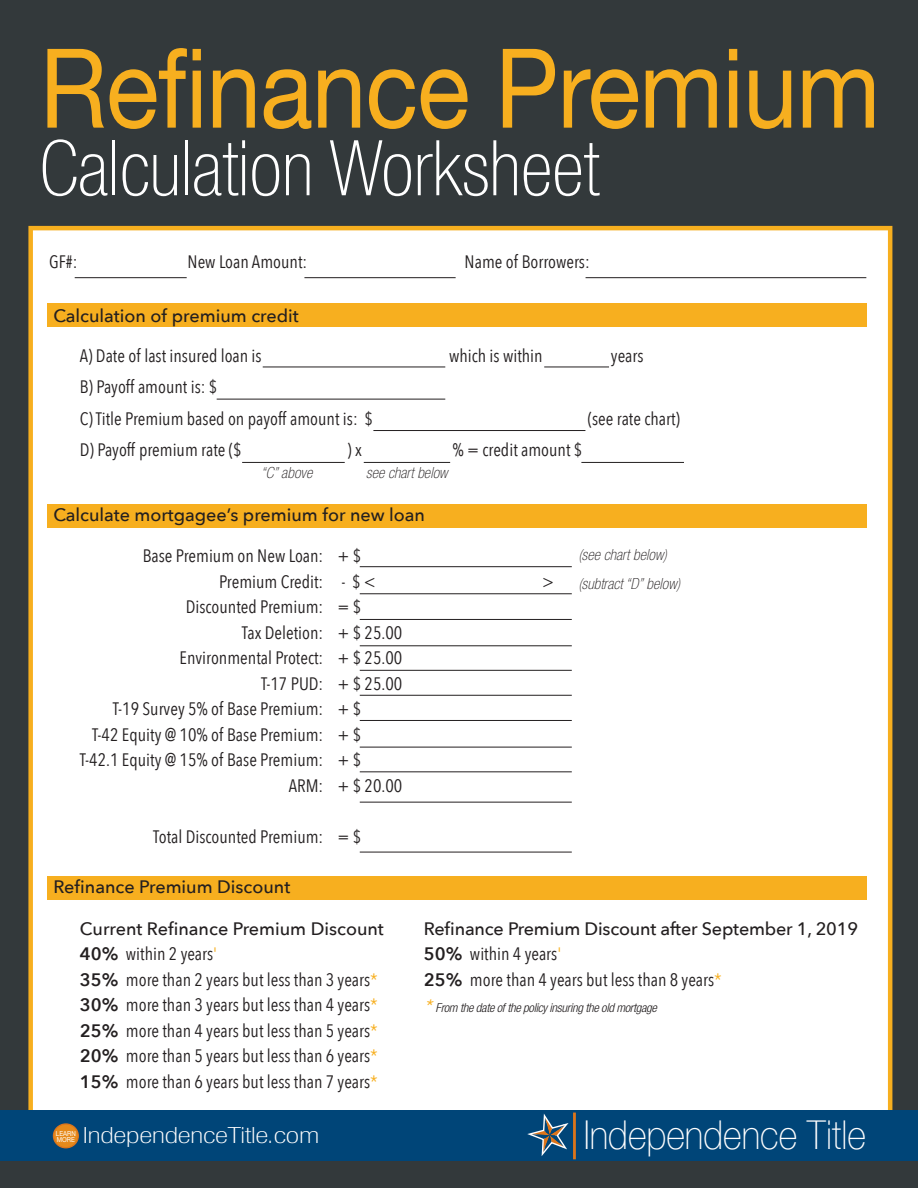
<style>
.page{position:relative;width:918px;height:1188px;background:#33393b}
.page>*{position:absolute;margin:0;border:0;box-sizing:border-box;transform-origin:0 0}
.t1{font:110.25px "Helvetica Neue";letter-spacing:-.01em;color:#f7af1f;scale:.89 1}
.t2{font:100 condensed 76.95px "Helvetica Neue";color:#fff}
.t3{font:100 39.75px "Helvetica Neue";color:#fff;scale:.9 1}
.t4{font:100 condensed 22.35px "Helvetica Neue";letter-spacing:-.005em;color:#fff;scale:1.4 1}
.t5{font:18px/25.5px "Avenir Next Condensed";color:#231f20}
.t6{font:500 18px "Avenir Next";color:#231f20}
.t7{font:italic 100 condensed 15.45px/28.2px "Helvetica Neue";letter-spacing:.005em;color:#231f20}
.t8{font:italic 300 condensed 12.3px "Helvetica Neue";letter-spacing:-.025em;color:#231f20}
.t9{font:6.9px/6.1px "Helvetica Neue";color:#fff;scale:.9 1}
.s1{font-family:"Avenir Next";font-weight:600}
.s2{color:#f7af1f}
.s3{font-size:21.9px;color:#f7af1f}
</style>
<div class="page">
<div style="left:28px;top:226px;width:864px;height:884px;background:#fff"></div>
<hr style="left:75px;top:277px;width:112px;height:1px;background:#231f20">
<div style="left:0;top:1110px;width:918px;height:50px;background:#004578"></div>
<svg style="left:523px;top:1109px;width:49px;height:47px"></svg>
<hr style="left:573px;top:1113px;width:3px;height:46px;background:#dc751b">
<div style="left:53px;top:1124px;width:25px;height:24px;background:#e68a1b;border-radius:50%"></div>
<div style="left:53px;top:1123px;width:26px;height:25px;border:1px solid #dc751b;border-radius:50%"></div>
<div style="left:47px;top:303px;width:820px;height:24px;background:#f7af1f"></div>
<hr style="left:304px;top:277px;width:152px;height:1px;background:#231f20">
<hr style="left:586px;top:277px;width:280px;height:1px;background:#231f20">
<hr style="left:544px;top:367px;width:65px;height:1px;background:#231f20">
<hr style="left:263px;top:367px;width:182px;height:1px;background:#231f20">
<hr style="left:373px;top:430px;width:212px;height:1px;background:#231f20">
<hr style="left:217px;top:399px;width:228px;height:1px;background:#231f20">
<hr style="left:242px;top:462px;width:103px;height:1px;background:#231f20">
<hr style="left:364px;top:462px;width:86px;height:1px;background:#231f20">
<hr style="left:581px;top:462px;width:103px;height:1px;background:#231f20">
<div style="left:47px;top:504px;width:820px;height:24px;background:#f7af1f"></div>
<hr style="left:360px;top:593px;width:212px;height:1px;background:#231f20">
<hr style="left:360px;top:619px;width:212px;height:1px;background:#231f20">
<hr style="left:360px;top:645px;width:212px;height:1px;background:#231f20">
<hr style="left:360px;top:670px;width:212px;height:1px;background:#231f20">
<hr style="left:360px;top:695px;width:212px;height:1px;background:#231f20">
<hr style="left:360px;top:720px;width:212px;height:1px;background:#231f20">
<hr style="left:360px;top:747px;width:212px;height:1px;background:#231f20">
<hr style="left:360px;top:771px;width:212px;height:1px;background:#231f20">
<hr style="left:360px;top:802px;width:212px;height:1px;background:#231f20">
<hr style="left:360px;top:566px;width:212px;height:1px;background:#231f20">
<hr style="left:360px;top:852px;width:212px;height:1px;background:#231f20">
<div style="left:47px;top:877px;width:820px;height:23px;background:#f7af1f"></div>
<h1 class="t1" style="left:40px;top:23px;width:946px">Refinance Premium</h1>
<h2 class="t2" style="left:40px;top:125px;width:561px">Calculation Worksheet</h2>
<p class="t5" style="left:49px;top:248px;width:30px">GF#:</p>
<p class="t5" style="left:188px;top:248px;width:121px">New Loan Amount:</p>
<p class="t5" style="left:465px;top:248px;width:127px">Name of Borrowers:</p>
<p class="t6" style="left:53px;top:300px;width:247px">Calculation of premium credit</p>
<p class="t5" style="left:80px;top:342px;width:183px">A) Date of last insured loan is</p>
<p class="t5" style="left:449px;top:342px;width:95px">which is within</p>
<p class="t5" style="left:611px;top:342px;width:34px">years</p>
<p class="t5" style="left:80px;top:370px;width:295px;line-height:31.5px">B) Payoff amount is: $<br>C) Title Premium based on payoff amount is: $</p>
<p class="t5" style="left:588px;top:405px;width:94px">(see rate chart)</p>
<p class="t5" style="left:80px;top:436px;width:163px">D) Payoff premium rate ($</p>
<p class="t5" style="left:347px;top:436px;width:16px">) x</p>
<p class="t5" style="left:452px;top:436px;width:131px">% = credit amount $</p>
<p class="t7" style="left:261px;top:458px;width:53px">“C” above</p>
<p class="t7" style="left:366px;top:458px;width:83px">see chart below</p>
<p class="t6" style="left:53px;top:499px;width:373px">Calculate mortgagee’s premium for new loan</p>
<p class="t5" style="left:80px;top:542px;width:245px;text-align:right">Base Premium on New Loan:<br>Premium Credit:<br>Discounted Premium:<br>Tax Deletion:<br>Environmental Protect:<br>T-17 PUD:<br>T-19 Survey 5% of Base Premium:<br>T-42 Equity @ 10% of Base Premium:<br>T-42.1 Equity @ 15% of Base Premium:<br>ARM:</p>
<p class="t5" style="left:153px;top:823px;width:172px">Total Discounted Premium:</p>
<p class="t6" style="left:53px;top:872px;width:238px">Refinance Premium Discount</p>
<p class="t5" style="left:337px;top:542px;width:25px">+ $</p>
<p class="t5" style="left:341px;top:568px;width:36px">- $ &lt;</p>
<p class="t5" style="left:542px;top:568px;width:13px">&gt;</p>
<p class="t5" style="left:337px;top:593px;width:66px">= $<br>+ $ 25.00 + $ 25.00 + $ 25.00 + $<br>+ $<br>+ $<br>+ $ 20.00</p>
<p class="t5" style="left:337px;top:823px;width:25px">= $</p>
<p class="t7" style="left:578px;top:541px;width:103px">(see chart below) (subtract “D” below)</p>
<p class="t6" style="left:80px;top:913px;width:306px">Current Refinance Premium Discount</p>
<p class="t5" style="left:80px;top:940px;width:300px"><span class="s1">40%</span> within 2 years<span class="s2">'<br></span><span class="s1">35%</span> more than 2 years but less than 3 years<span class="s2">* </span><span class="s1">30%</span> more than 3 years but less than 4 years<span class="s2">* </span><span class="s1">25%</span> more than 4 years but less than 5 years<span class="s2">* </span><span class="s1">20%</span> more than 5 years but less than 6 years<span class="s2">* </span><span class="s1">15%</span> more than 6 years but less than 7 years<span class="s2">*</span></p>
<p class="t6" style="left:424px;top:913px;width:436px">Refinance Premium Discount after September 1, 2019</p>
<p class="t5" style="left:424px;top:940px;width:300px"><span class="s1">50%</span> within 4 years<span class="s2">'<br></span><span class="s1">25%</span> more than 4 years but less than 8 years<span class="s2">*</span></p>
<p class="t8" style="left:424px;top:1000px;width:235px"><span class="s3">*</span> From the date of the policy insuring the old mortgage</p>
<p class="t9" style="left:56px;top:1130px;width:24px">LEARN<br>MORE</p>
<p class="t4" style="left:83px;top:1122px;width:171px">IndependenceTitle.com</p>
<h3 class="t3" style="left:584px;top:1104px;width:315px">Independence Title</h3>
</div>
